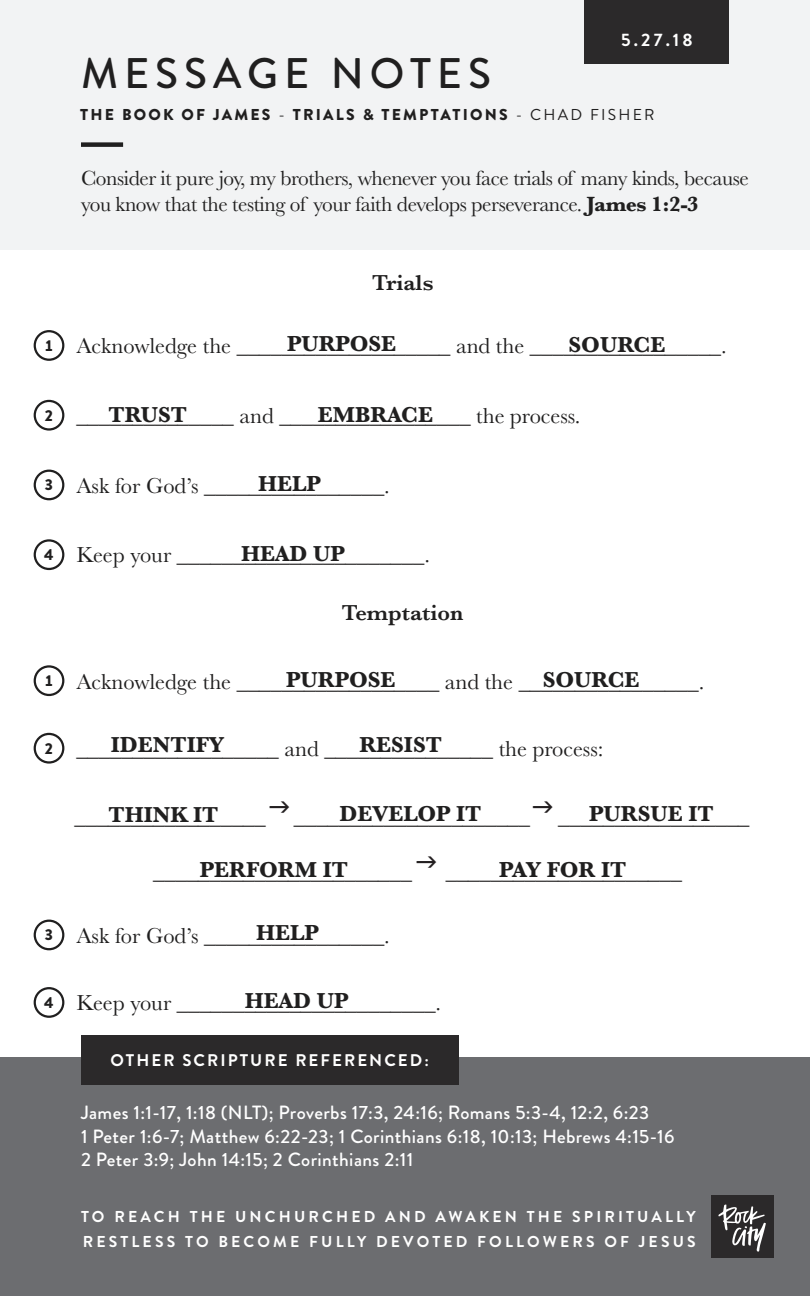
<style>
.page{position:relative;width:810px;height:1296px;background:#fff}
.page>*{position:absolute;margin:0;border:0;box-sizing:border-box;transform-origin:0 0}
.t1{font:500 42.75px "Brandon Grotesque";letter-spacing:.14em;color:#201f1f}
.t2{font:22.5px "Baskerville";color:#201f1f}
.t3{font:700 22.5px "Baskerville";color:#201f1f}
.t4{font:600 22.5px "Baskerville";color:#201f1f}
.t5{font:21.38px/25.7px "Baskerville";letter-spacing:-.02em;color:#201f1f}
.t6{font:500 19.12px/23.4px "Brandon Grotesque";letter-spacing:.02em;color:#fff}
.t7{font:700 18px "Brandon Grotesque";color:#fff}
.t8{font:700 16.88px "Brandon Grotesque";letter-spacing:.12em;color:#fff}
.t9{font:700 15.75px/25.2px "Brandon Grotesque";letter-spacing:.2em;color:#fff}
.t10{font:900 15.75px "Brandon Grotesque";letter-spacing:.14em;color:#201f1f}
.s1{font-weight:400}
.s2{font-weight:700}
.s3{font-family:"Brandon Grotesque";font-weight:900;font-size:15.75px}
</style>
<div class="page">
<div style="left:0;top:1057px;width:810px;height:239px;background:#6c6d70"></div>
<div style="left:0;top:0;width:810px;height:249px;background:#f2f3f4"></div>
<div style="left:585px;top:0;width:144px;height:63px;background:#2b292a"></div>
<div style="left:81px;top:142px;width:42px;height:5px;background:#201f1f"></div>
<div style="left:81px;top:1035px;width:377px;height:49px;background:#2b292a"></div>
<div style="left:712px;top:1196px;width:62px;height:62px;background:#2b292a"></div>
<svg style="left:718px;top:1205px;width:48px;height:47px"></svg>
<div style="left:34px;top:665px;width:30px;height:31px;border:2px solid #201f1f;border-radius:50%"></div>
<div style="left:34px;top:733px;width:30px;height:31px;border:2px solid #201f1f;border-radius:50%"></div>
<div style="left:34px;top:920px;width:30px;height:30px;border:2px solid #201f1f;border-radius:50%"></div>
<div style="left:34px;top:330px;width:30px;height:31px;border:2px solid #201f1f;border-radius:50%"></div>
<div style="left:34px;top:400px;width:30px;height:31px;border:2px solid #201f1f;border-radius:50%"></div>
<div style="left:34px;top:470px;width:30px;height:30px;border:2px solid #201f1f;border-radius:50%"></div>
<div style="left:34px;top:539px;width:30px;height:31px;border:2px solid #201f1f;border-radius:50%"></div>
<div style="left:34px;top:987px;width:30px;height:31px;border:2px solid #201f1f;border-radius:50%"></div>
<p class="t7" style="left:621px;top:27px;width:73px">5.27.18</p>
<h1 class="t1" style="left:81px;top:44px;width:412px">MESSAGE NOTES</h1>
<p class="t10" style="left:80px;top:103px;width:576px">THE BOOK OF JAMES <span class="s1">-</span> TRIALS &amp; TEMPTATIONS <span class="s1">- CHAD FISHER</span></p>
<p class="t5" style="left:81px;top:165px;width:669px">Consider it pure joy, my brothers, whenever you face trials of many kinds, because you know that the testing of your faith develops perseverance. <span class="s2">James 1:2-3</span></p>
<p class="t4" style="left:372px;top:269px;width:63px">Trials</p>
<p class="t3" style="left:287px;top:331px;width:111px">PURPOSE</p>
<p class="t3" style="left:569px;top:332px;width:98px">SOURCE</p>
<p class="t2" style="left:45px;top:333px;width:684px"><span class="s3">1</span> Acknowledge the ___________________ and the _________________.</p>
<p class="t3" style="left:109px;top:401px;width:80px">TRUST</p>
<p class="t3" style="left:318px;top:401px;width:117px">EMBRACE</p>
<p class="t2" style="left:45px;top:403px;width:538px"><span class="s3">2</span> ______________ and _________________ the process.</p>
<p class="t3" style="left:258px;top:471px;width:64px">HELP</p>
<p class="t2" style="left:45px;top:473px;width:347px"><span class="s3">3</span> Ask for God’s ________________.</p>
<p class="t3" style="left:241px;top:541px;width:105px">HEAD UP</p>
<p class="t2" style="left:45px;top:542px;width:387px"><span class="s3">4</span> Keep your ______________________.</p>
<p class="t4" style="left:342px;top:600px;width:123px">Temptation</p>
<p class="t3" style="left:286px;top:667px;width:111px">PURPOSE</p>
<p class="t3" style="left:543px;top:667px;width:98px">SOURCE</p>
<p class="t2" style="left:45px;top:669px;width:661px"><span class="s3">1</span> Acknowledge the __________________ and the ________________.</p>
<p class="t3" style="left:111px;top:732px;width:115px">IDENTIFY</p>
<p class="t3" style="left:359px;top:732px;width:84px">RESIST</p>
<p class="t2" style="left:45px;top:735px;width:560px"><span class="s3">2</span> __________________ and _______________ the process:</p>
<p class="t3" style="left:109px;top:802px;width:111px">THINK IT</p>
<p class="t3" style="left:339px;top:801px;width:144px">DEVELOP IT</p>
<p class="t3" style="left:589px;top:801px;width:126px">PURSUE IT</p>
<p class="t3" style="left:200px;top:857px;width:150px">PERFORM IT</p>
<p class="t3" style="left:499px;top:857px;width:129px">PAY FOR IT</p>
<p class="t2" style="left:75px;top:804px;width:193px">_________________</p>
<p class="t2" style="left:294px;top:804px;width:238px">_____________________</p>
<p class="t2" style="left:558px;top:804px;width:193px">_________________</p>
<p class="t2" style="left:153px;top:859px;width:260px">_______________________</p>
<p class="t2" style="left:446px;top:859px;width:238px">_____________________</p>
<p class="t3" style="left:256px;top:920px;width:64px">HELP</p>
<p class="t2" style="left:45px;top:923px;width:347px"><span class="s3">3</span> Ask for God’s ________________.</p>
<p class="t3" style="left:245px;top:987px;width:105px">HEAD UP</p>
<p class="t2" style="left:45px;top:990px;width:398px"><span class="s3">4</span> Keep your _______________________.</p>
<p class="t8" style="left:111px;top:1048px;width:320px">OTHER SCRIPTURE REFERENCED:</p>
<p class="t6" style="left:81px;top:1101px;width:595px">James 1:1-17, 1:18 (NLT); Proverbs 17:3, 24:16; Romans 5:3-4, 12:2, 6:23<br>1 Peter 1:6-7; Matthew 6:22-23; 1 Corinthians 6:18, 10:13; Hebrews 4:15-16<br>2 Peter 3:9; John 14:15; 2 Corinthians 2:11</p>
<p class="t9" style="left:81px;top:1204px;width:616px">TO REACH THE UNCHURCHED AND AWAKEN THE SPIRITUALLY<br>RESTLESS TO BECOME FULLY DEVOTED FOLLOWERS OF JESUS</p>
</div>
